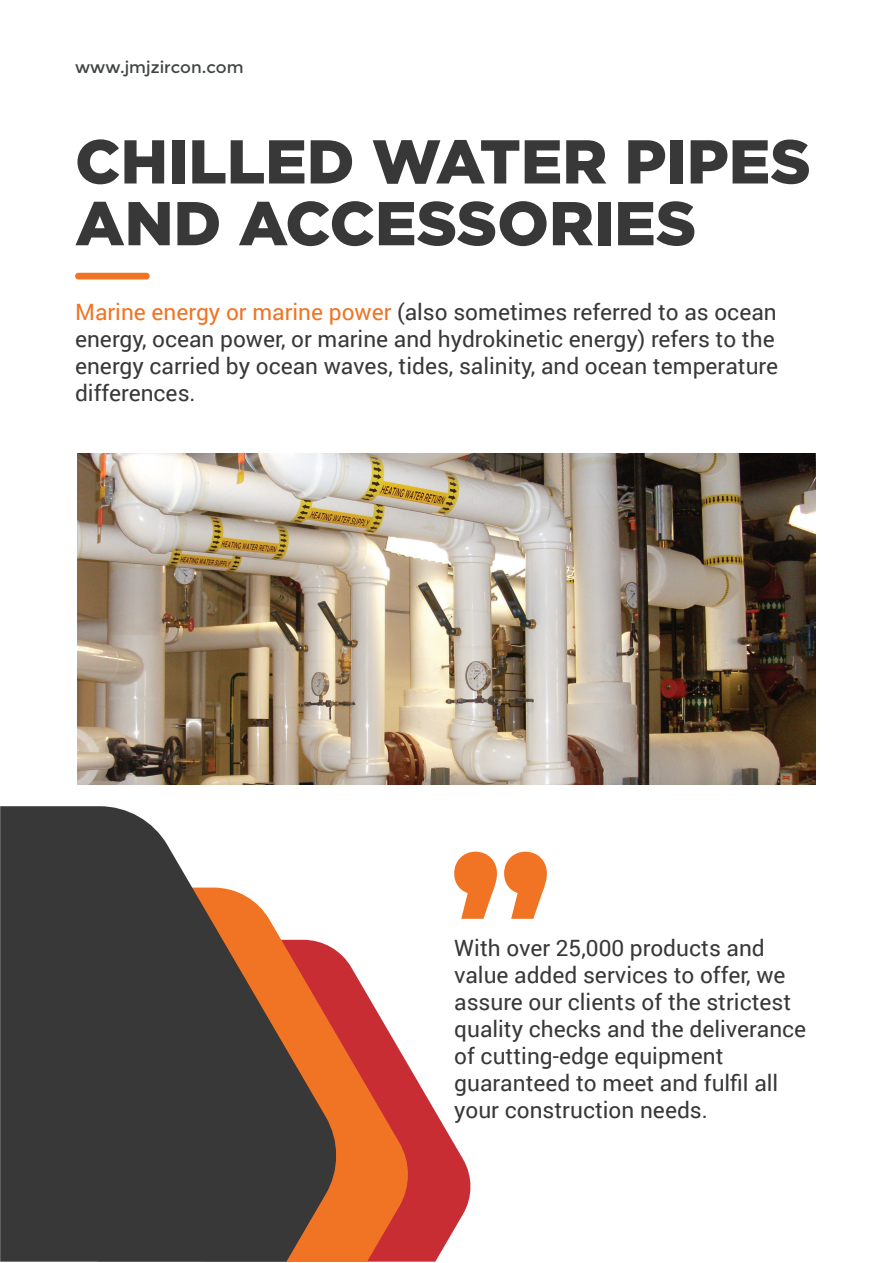
<style>
.page{position:relative;width:893px;height:1263px;background:#fff}
.page>*{position:absolute;margin:0;border:0;box-sizing:border-box;transform-origin:0 0}
.t1{font:900 61.8px/61.8px "Gotham";color:#373837}
.t2{font:22.5px/27px "Roboto";color:#373837}
.t3{font:16.5px "Montserrat";color:#414445}
.s1{color:#f07424}
</style>
<div class="page">
<svg style="left:411px;top:1070px;width:60px;height:191px;fill:#c92d34"></svg>
<svg style="left:340px;top:953px;width:71px;height:309px"></svg>
<svg style="left:0;top:806px;width:340px;height:456px;background:#62554d"></svg>
<svg style="left:454px;top:852px;width:93px;height:67px"></svg>
<div style="left:75px;top:273px;width:75px;height:6px;background:#f07424;border-radius:3px"></div>
<img style="left:77px;top:454px;width:739px;height:330px">
<p class="t3" style="left:75px;top:58px;width:170px">www.jmjzircon.com</p>
<h1 class="t1" style="left:75px;top:129px;width:737px">CHILLED WATER PIPES<br>AND ACCESSORIES</h1>
<p class="t2" style="left:75px;top:297px;width:705px"><span class="s1">Marine energy or marine power</span> (also sometimes referred to as ocean energy, ocean power, or marine and hydrokinetic energy) refers to the energy carried by ocean waves, tides, salinity, and ocean temperature differences.</p>
<p class="t2" style="left:454px;top:933px;width:354px">With over 25,000 products and value added services to offer, we assure our clients of the strictest quality checks and the deliverance of cutting-edge equipment guaranteed to meet and fulfil all your construction needs.</p>
</div>
